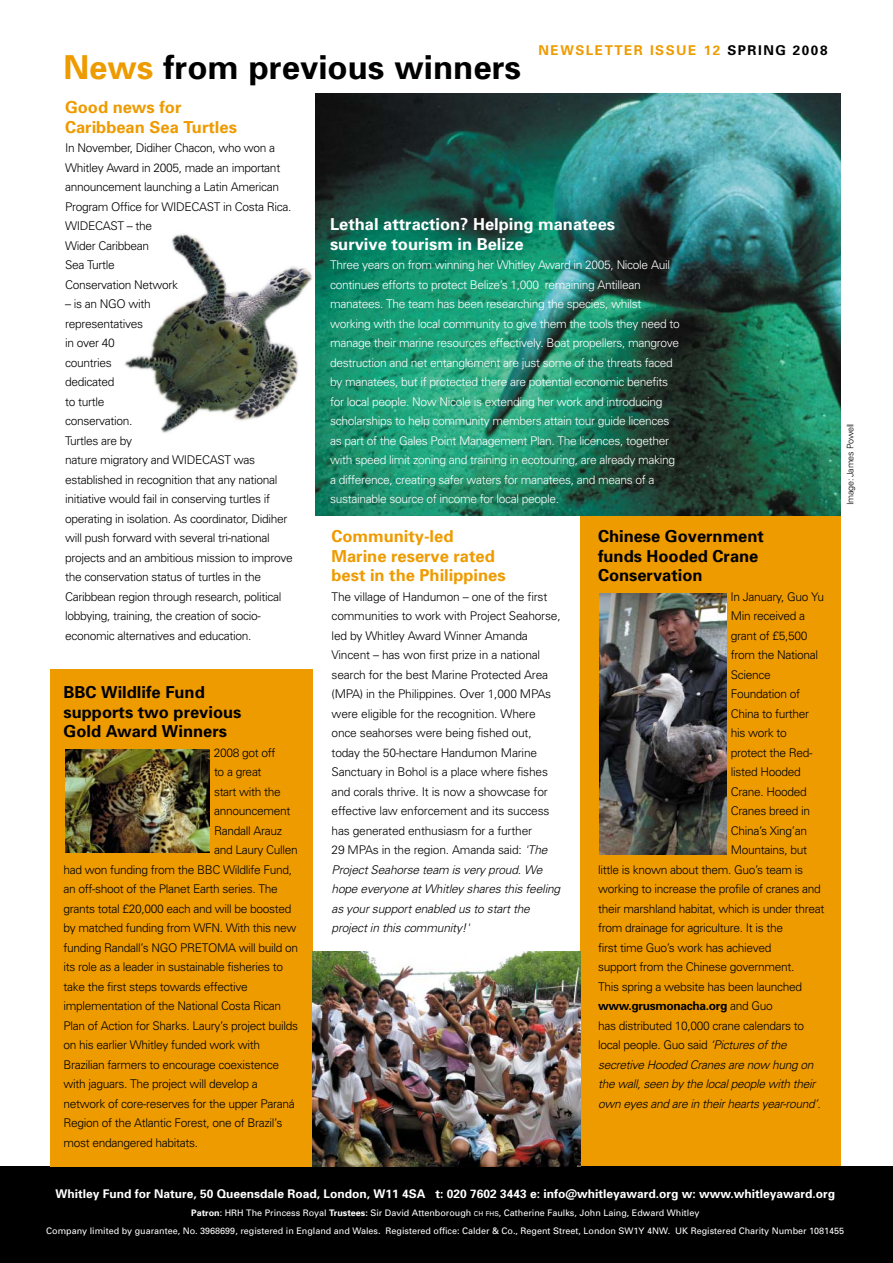
<style>
.page{position:relative;width:893px;height:1263px;background:#fff}
.page>*{position:absolute;margin:0;border:0;box-sizing:border-box;transform-origin:0 0}
.t1{font:700 33px "Univers";color:#000}
.t2{font:700 16.5px/19.5px "Univers";color:#000}
.t3{font:700 16.5px/19.5px "Univers";color:#ee9b00}
.t4{font:700 16.5px/19.5px "Univers";color:#fff}
.t5{font:700 13.5px "Univers";letter-spacing:.11em;color:#ee9b00}
.t6{font:300 12px/19.5px "Univers";letter-spacing:-.03em;color:#000}
.t7{font:300 12px/19.5px "Univers";letter-spacing:-.03em;color:#fff}
.t8{font:700 12px "Univers";color:#fff}
.t9{font:italic 300 12px "Univers";color:#000}
.t10{font:700 12px "Univers";letter-spacing:-.03em;color:#000}
.t11{font:9px/18px "Univers";color:#fff;text-align:center}
.t12{font:300 9px "Univers";letter-spacing:-.03em;color:#000}
.s1{color:#ee9b00}
.s2{color:#000}
.s3{font-style:italic}
.s4{font-weight:300}
.s5{font-style:normal}
.s6{font-weight:700}
.s7{font-size:6.75px}
</style>
<div class="page">
<div style="left:580px;top:503px;width:261px;height:663px;background:#ee9b00"></div>
<img style="left:316px;top:94px;width:525px;height:422px">
<div style="left:0;top:1166px;width:893px;height:97px;background:#000"></div>
<div style="left:51px;top:669px;width:262px;height:497px;background:#ee9b00"></div>
<img style="left:599px;top:594px;width:127px;height:260px">
<img style="left:65px;top:750px;width:144px;height:102px">
<img style="left:124px;top:234px;width:188px;height:199px">
<img style="left:313px;top:952px;width:267px;height:214px">
<h1 class="t1" style="left:64px;top:55px;width:459px"><span class="s1">News</span> from previous winners</h1>
<p class="t5" style="left:539px;top:45px;width:290px">NEWSLETTER ISSUE 12 <span class="s2">SPRING 2008</span></p>
<h2 class="t3" style="left:65px;top:99px;width:173px">Good news for<br>Caribbean Sea Turtles</h2>
<p class="t6" style="left:65px;top:139px;width:228px">In November, Didiher Chacon, who won a<br>Whitley Award in 2005, made an important announcement launching a Latin American<br>Program Office for WIDECAST in Costa Rica.<br>WIDECAST – the<br>Wider Caribbean<br>Sea Turtle<br>Conservation Network</p>
<p class="t6" style="left:65px;top:295px;width:229px">– is an NGO with<br>representatives<br>in over 40<br>countries<br>dedicated<br>to turtle<br>conservation.<br>Turtles are by<br>nature migratory and WIDECAST was established in recognition that any national initiative would fail in conserving turtles if operating in isolation. As coordinator, Didiher will push forward with several tri-national projects and an ambitious mission to improve the conservation status of turtles in the<br>Caribbean region through research, political lobbying, training, the creation of socio&shy;economic alternatives and education.</p>
<h2 class="t2" style="left:64px;top:684px;width:179px">BBC Wildlife Fund supports two previous<br>Gold Award Winners</h2>
<p class="t6" style="left:214px;top:744px;width:63px">2008 got off</p>
<p class="t6" style="left:214px;top:763px;width:49px">to a great</p>
<p class="t6" style="left:214px;top:783px;width:68px">start with the</p>
<p class="t6" style="left:214px;top:802px;width:78px">announcement</p>
<p class="t6" style="left:214px;top:822px;width:69px">Randall Arauz</p>
<p class="t6" style="left:214px;top:841px;width:85px">and Laury Cullen</p>
<p class="t6" style="left:64px;top:861px;width:230px">had won funding from the BBC Wildlife Fund,</p>
<p class="t6" style="left:64px;top:880px;width:216px">an off-shoot of the Planet Earth series. The</p>
<p class="t6" style="left:64px;top:900px;width:230px">grants total £20,000 each and will be boosted</p>
<p class="t6" style="left:64px;top:919px;width:235px">by matched funding from WFN. With this new</p>
<p class="t6" style="left:64px;top:939px;width:236px">funding Randall’s NGO PRETOMA will build on</p>
<p class="t6" style="left:64px;top:958px;width:221px">its role as a leader in sustainable fisheries to</p>
<p class="t6" style="left:64px;top:978px;width:186px">take the first steps towards effective</p>
<p class="t6" style="left:64px;top:997px;width:219px">implementation of the National Costa Rican</p>
<p class="t6" style="left:64px;top:1017px;width:236px">Plan of Action for Sharks. Laury’s project builds</p>
<p class="t6" style="left:64px;top:1036px;width:198px">on his earlier Whitley funded work with</p>
<p class="t6" style="left:64px;top:1056px;width:217px">Brazilian farmers to encourage coexistence</p>
<p class="t6" style="left:64px;top:1075px;width:196px">with jaguars. The project will develop a</p>
<p class="t6" style="left:64px;top:1095px;width:233px">network of core-reserves for the upper Paraná</p>
<p class="t6" style="left:64px;top:1114px;width:220px">Region of the Atlantic Forest, one of Brazil’s</p>
<p class="t6" style="left:64px;top:1134px;width:136px">most endangered habitats.</p>
<h2 class="t4" style="left:330px;top:216px;width:287px">Lethal attraction? Helping manatees survive tourism in Belize</h2>
<p class="t7" style="left:330px;top:256px;width:351px">Three years on from winning her Whitley Award in 2005, Nicole Auil continues efforts to protect Belize’s 1,000 remaining Antillean manatees. The team has been researching the species, whilst working with the local community to give them the tools they need to manage their marine resources effectively. Boat propellers, mangrove destruction and net entanglement are just some of the threats faced by manatees, but if protected there are potential economic benefits for local people. Now Nicole is extending her work and introducing scholarships to help community members attain tour guide licences as part of the Gales Point Management Plan. The licences, together with speed limit zoning and training in ecotouring, are already making a difference, creating safer waters for manatees, and means of a sustainable source of income for local people.</p>
<h2 class="t3" style="left:332px;top:528px;width:176px">Community-led<br>Marine reserve rated best in the Philippines</h2>
<p class="t6" style="left:332px;top:588px;width:233px">The village of Handumon – one of the first communities to work with Project Seahorse, led by Whitley Award Winner Amanda Vincent – has won first prize in a national search for the best Marine Protected Area (MPA) in the Philippines. Over 1,000 MPAs were eligible for the recognition. Where once seahorses were being fished out, today the 50-hectare Handumon Marine Sanctuary in Bohol is a place where fishes and corals thrive. It is now a showcase for effective law enforcement and its success has generated enthusiasm for a further<br>29 MPAs in the region. Amanda said: <span class="s3">'The ProjectSeahorse team is very proud.We hope everyone atWhitley shares this feeling as yoursupportenabled us to startthe projectin this community !'</span></p>
<h2 class="t2" style="left:598px;top:528px;width:167px">Chinese Government funds Hooded Crane<br>Conservation</h2>
<p class="t6" style="left:730px;top:588px;width:95px">In January, Guo Yu</p>
<p class="t6" style="left:731px;top:607px;width:76px">Min received a</p>
<p class="t6" style="left:731px;top:627px;width:78px">grant of £5,500</p>
<p class="t6" style="left:731px;top:646px;width:89px">from the National</p>
<p class="t6" style="left:731px;top:666px;width:42px">Science</p>
<p class="t6" style="left:731px;top:685px;width:71px">Foundation of</p>
<p class="t6" style="left:731px;top:705px;width:80px">China to further</p>
<p class="t6" style="left:731px;top:724px;width:57px">his work to</p>
<p class="t6" style="left:731px;top:744px;width:83px">protect the Red-</p>
<p class="t6" style="left:731px;top:763px;width:72px">listed Hooded</p>
<p class="t6" style="left:731px;top:783px;width:78px">Crane. Hooded</p>
<p class="t6" style="left:731px;top:802px;width:81px">Cranes breed in</p>
<p class="t6" style="left:731px;top:822px;width:78px">China’s Xing’an</p>
<p class="t6" style="left:731px;top:841px;width:78px">Mountains, but</p>
<p class="t6" style="left:598px;top:861px;width:207px">little is known about them. Guo’s team is</p>
<p class="t6" style="left:598px;top:880px;width:224px">working to increase the profile of cranes and</p>
<p class="t6" style="left:598px;top:900px;width:228px">their marshland habitat, which is under threat</p>
<p class="t6" style="left:598px;top:919px;width:186px">from drainage for agriculture. It is the</p>
<p class="t6" style="left:598px;top:939px;width:175px">first time Guo’s work has achieved</p>
<p class="t6" style="left:598px;top:958px;width:198px">support from the Chinese government.</p>
<p class="t6" style="left:598px;top:978px;width:206px">This spring a website has been launched</p>
<p class="t10" style="left:598px;top:1002px;width:176px">www.grusmonacha.org <span class="s4">and Guo</span></p>
<p class="t6" style="left:598px;top:1017px;width:208px">has distributed 10,000 crane calendars to</p>
<p class="t6" style="left:598px;top:1036px;width:193px">local people. Guo said <span class="s3">‘Pictures ofthe</span></p>
<p class="t9" style="left:598px;top:1060px;width:219px">secretive Hooded Cranes are now hung on</p>
<p class="t9" style="left:598px;top:1080px;width:221px">the wall,seen by the localpeople with their</p>
<p class="t9" style="left:598px;top:1099px;width:224px">own eyes and are in theirhearts year-round’<span class="s5">.</span></p>
<p class="t12" style="left:847px;top:505px;width:83px;rotate:-90deg">Image: James Powell</p>
<p class="t8" style="left:55px;top:1189px;width:781px">Whitley Fund for Nature, 50 Queensdale Road, London, W11 4SA t: 020 7602 3443 e: info@whitleyaward.org w: www.whitleyaward.org</p>
<p class="t11" style="left:46px;top:1204px;width:799px"><span class="s6">Patron</span>: HRH The Princess Royal <span class="s6">Trustees:</span> Sir David Attenborough <span class="s7">CH FHS</span>, Catherine Faulks, John Laing, Edward Whitley<br>Company limited by guarantee, No. 3968699, registered in England and Wales. Registered office: Calder &amp; Co., Regent Street, London SW1Y 4NW. UK Registered Charity Number 1081455</p>
</div>
